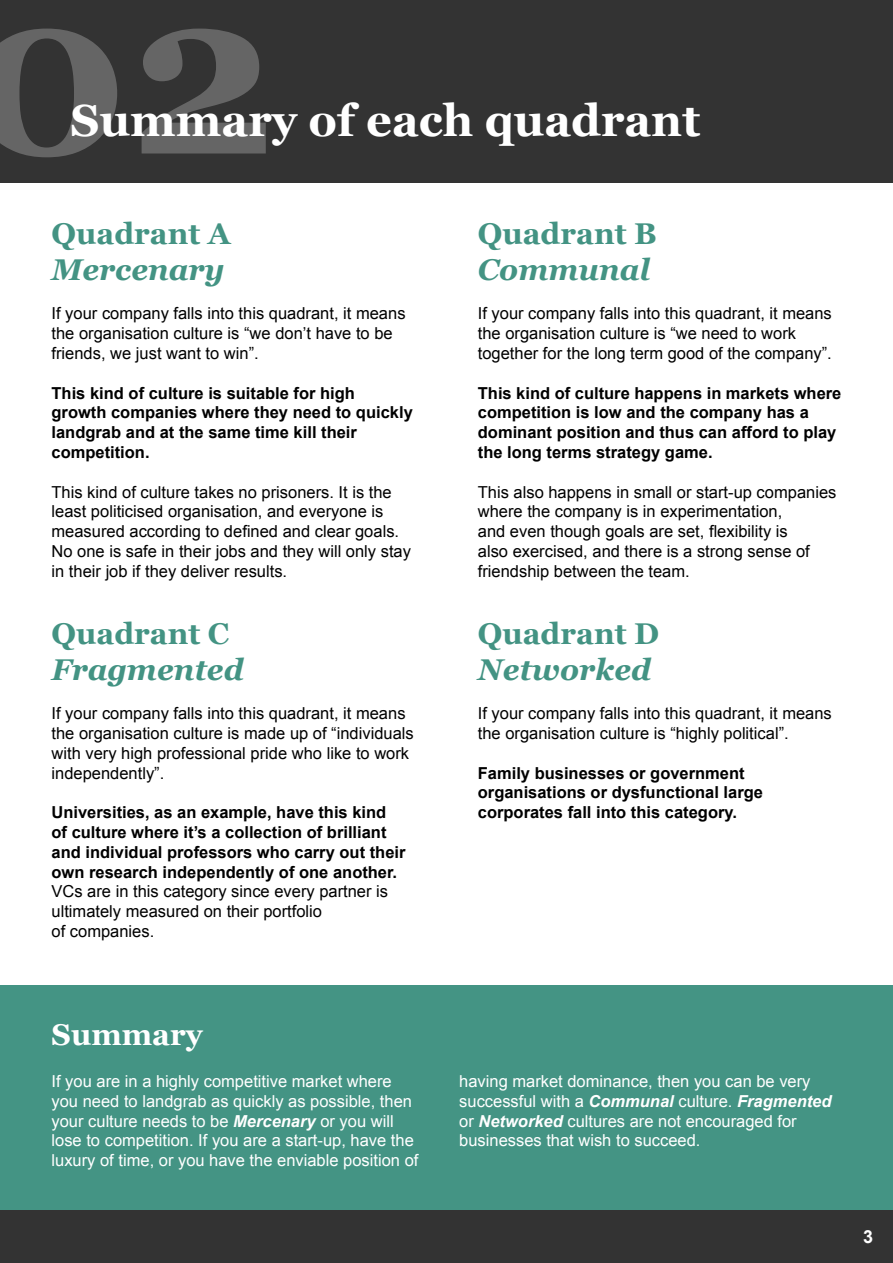
<style>
.page{position:relative;width:893px;height:1263px;background:#fff}
.page>*{position:absolute;margin:0;border:0;box-sizing:border-box;transform-origin:0 0}
.t1{font:700 45px "Georgia";color:#fff}
.t2{font:700 30px "Georgia";color:#439383}
.t3{font:italic 700 30px "Georgia";color:#439383}
.t4{font:700 30px "Georgia";color:#fff}
.t5{font:700 18px "Arial";color:#fff}
.t6{font:16.5px/19.8px "Arial";color:#000}
.t7{font:700 16.5px/19.8px "Arial";color:#000}
.t8{font:16.5px/19.8px "Arial";color:#fff}
.s1{font-weight:400}
.s2{font-weight:700;font-style:italic}
</style>
<div class="page">
<div style="left:0;top:1210px;width:893px;height:53px;background:#333"></div>
<div style="left:0;top:985px;width:893px;height:225px;background:#449484"></div>
<div style="left:0;top:0;width:893px;height:183px;background:#333"></div>
<svg style="left:0;top:29px;width:266px;height:128px"></svg>
<p class="t1" style="left:70px;top:87px;width:631px">Summary of each quadrant</p>
<p class="t2" style="left:52px;top:211px;width:181px">Quadrant A</p>
<p class="t3" style="left:52px;top:247px;width:175px">Mercenary</p>
<p class="t6" style="left:52px;top:304px;width:355px">If your company falls into this quadrant, it means the organisation culture is “we don’t have to be friends, we just want to win”.</p>
<p class="t7" style="left:52px;top:383px;width:363px">This kind of culture is suitable for high growth companies where they need to quickly landgrab and at the same time kill their competition.</p>
<p class="t6" style="left:52px;top:482px;width:361px">This kind of culture takes no prisoners. It is the least politicised organisation, and everyone is measured according to defined and clear goals.<br>No one is safe in their jobs and they will only stay in their job if they deliver results.</p>
<p class="t2" style="left:52px;top:610px;width:179px">Quadrant C</p>
<p class="t3" style="left:52px;top:647px;width:193px">Fragmented</p>
<p class="t6" style="left:52px;top:704px;width:364px">If your company falls into this quadrant, it means the organisation culture is made up of “individuals with very high professional pride who like to work independently”.</p>
<p class="t7" style="left:52px;top:803px;width:355px">Universities, as an example, have this kind of culture where it’s a collection of brilliant and individual professors who carry out their own research independently of one another.<br><span class="s1">VCs are in this category since every partner is ultimately measured on their portfolio</span></p>
<p class="t6" style="left:52px;top:921px;width:104px">of companies.</p>
<p class="t2" style="left:478px;top:211px;width:181px">Quadrant B</p>
<p class="t3" style="left:478px;top:247px;width:174px">Communal</p>
<p class="t6" style="left:478px;top:304px;width:356px">If your company falls into this quadrant, it means the organisation culture is “we need to work together for the long term good of the company”.</p>
<p class="t7" style="left:478px;top:383px;width:365px">This kind of culture happens in markets where competition is low and the company has a dominant position and thus can afford to play the long terms strategy game.</p>
<p class="t6" style="left:478px;top:482px;width:360px">This also happens in small or start-up companies where the company is in experimentation,<br>and even though goals are set, flexibility is<br>also exercised, and there is a strong sense of friendship between the team.</p>
<p class="t2" style="left:478px;top:610px;width:183px">Quadrant D</p>
<p class="t3" style="left:478px;top:647px;width:175px">Networked</p>
<p class="t6" style="left:478px;top:704px;width:355px">If your company falls into this quadrant, it means the organisation culture is “highly political”.</p>
<p class="t7" style="left:478px;top:763px;width:287px">Family businesses or government organisations or dysfunctional large corporates fall into this category.</p>
<p class="t4" style="left:52px;top:1012px;width:153px">Summary</p>
<p class="t8" style="left:52px;top:1071px;width:368px">If you are in a highly competitive market where you need to landgrab as quickly as possible, then your culture needs to be <span class="s2">Mercenary</span> or you will lose to competition. If you are a start-up, have the luxury of time, or you have the enviable position of</p>
<p class="t8" style="left:459px;top:1071px;width:374px">having market dominance, then you can be very successful with a <span class="s2">Communal</span> culture. <span class="s2">Fragmented </span>or <span class="s2">Networked</span> cultures are not encouraged for businesses that wish to succeed.</p>
<p class="t5" style="left:863px;top:1224px;width:12px">3</p>
</div>
